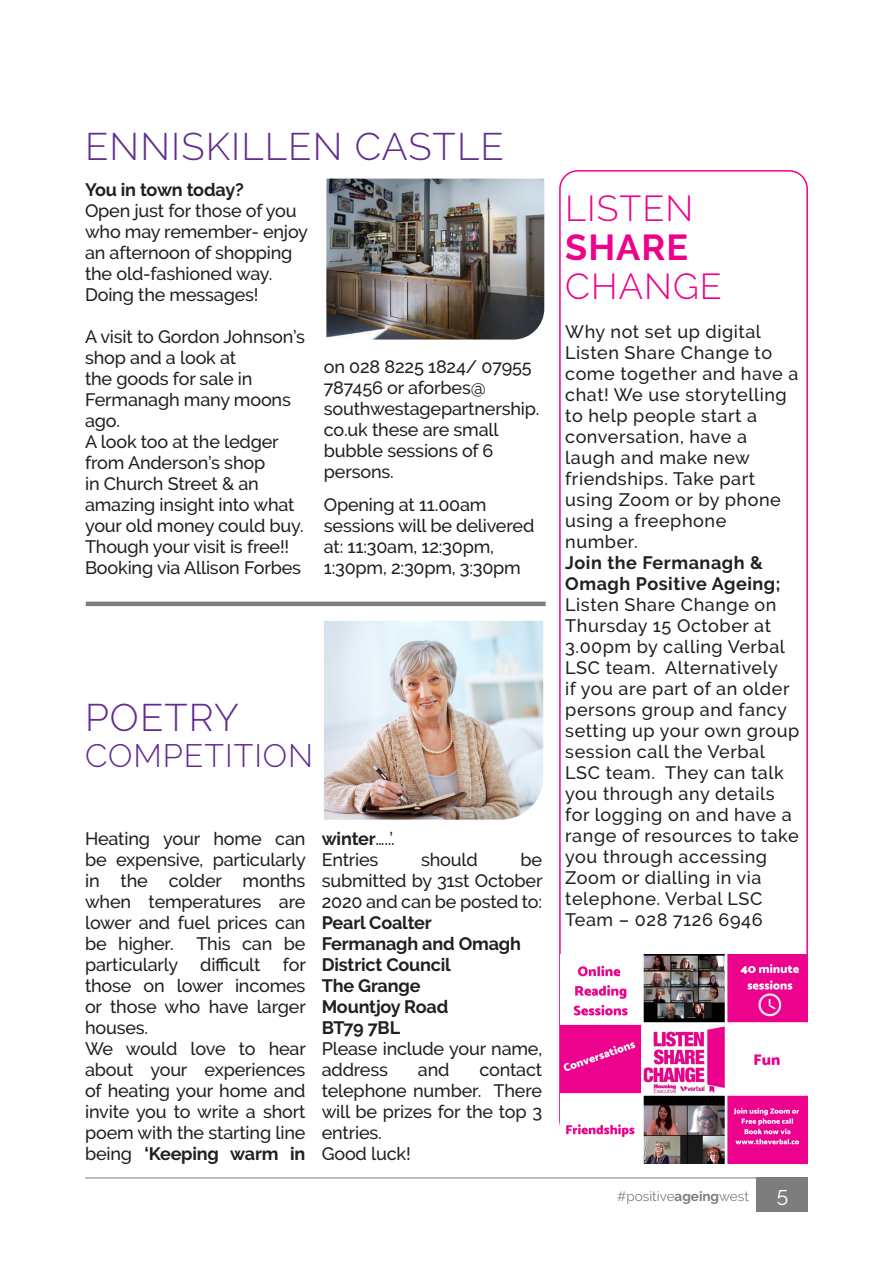
<style>
.page{position:relative;width:893px;height:1263px;background:#fff}
.page>*{position:absolute;margin:0;border:0;box-sizing:border-box;transform-origin:0 0}
.t1{font:300 38.25px "Raleway";letter-spacing:.03em;color:#612d91}
.t2{font:300 36px "Raleway";letter-spacing:.03em;color:#ed028c}
.t3{font:700 36px "Raleway";letter-spacing:.03em;color:#ed028c}
.t4{font:300 32.25px "Raleway";letter-spacing:.03em;color:#612d91}
.t5{font:21px "Raleway";color:#fff}
.t6{font:500 18px/21px "Raleway";letter-spacing:-.01em;color:#231f20}
.t7{font:500 18px/21px "Raleway";letter-spacing:.03em;color:#231f20}
.t8{font:700 18px/21px "Raleway";letter-spacing:-.01em;color:#231f20}
.t9{font:13.5px "Raleway";color:#7e7d7e}
.s1{font-weight:700}
.s2{font-weight:500}
</style>
<div class="page">
<div style="left:757px;top:1178px;width:51px;height:34px;background:#7e7d7e"></div>
<hr style="left:85px;top:1177px;width:723px;height:1px;background:#7e7d7e">
<div style="left:559px;top:170px;width:249px;height:969px;border:2px solid #ed028c;border-radius:18px"></div>
<img style="left:560px;top:955px;width:247px;height:209px">
<img style="left:324px;top:621px;width:219px;height:199px">
<img style="left:326px;top:179px;width:218px;height:161px">
<hr style="left:86px;top:602px;width:460px;height:4px;background:#7e7d7e">
<p class="t1" style="left:85px;top:125px;width:420px">ENNISKILLEN CASTLE</p>
<p class="t8" style="left:85px;top:179px;width:160px">You in town today?</p>
<p class="t6" style="left:85px;top:200px;width:225px">Open just for those of you who may remember- enjoy an afternoon of shopping the old-fashioned way.</p>
<p class="t6" style="left:85px;top:284px;width:175px">Doing the messages!</p>
<p class="t6" style="left:85px;top:326px;width:222px">A visit to Gordon Johnson’s shop and a look at<br>the goods for sale in<br>Fermanagh many moons ago.</p>
<p class="t6" style="left:85px;top:431px;width:220px">A look too at the ledger from Anderson’s shop<br>in Church Street &amp; an amazing insight into what your old money could buy.</p>
<p class="t6" style="left:85px;top:536px;width:218px">Though your visit is free!!<br>Booking via Allison Forbes</p>
<p class="t6" style="left:324px;top:356px;width:217px">on 028 8225 1824/ 07955<br>787456 or aforbes@ southwestagepartnership. co.uk these are small bubble sessions of 6 persons.</p>
<p class="t6" style="left:324px;top:494px;width:212px">Opening at 11.00am sessions will be delivered at: 11:30am, 12:30pm,<br>1:30pm, 2:30pm, 3:30pm</p>
<p class="t1" style="left:85px;top:695px;width:155px">POETRY</p>
<p class="t4" style="left:85px;top:737px;width:230px">COMPETITION</p>
<p class="t6" style="left:85px;top:828px;width:222px;text-align:justify">Heating your home can be expensive, particularly in the colder months when temperatures are lower and fuel prices can be higher.</p>
<p class="t6" style="left:85px;top:933px;width:222px;text-align:justify;text-indent:111px">This can be particularly difficult for those on lower incomes or those who have larger houses.</p>
<p class="t6" style="left:85px;top:1038px;width:222px;text-align:justify">We would love to hear about your experiences of heating your home and invite you to write a short poem with the starting line being <span class="s1">‘Keeping warm in</span></p>
<p class="t8" style="left:322px;top:829px;width:75px">winter<span class="s2">…..’.</span></p>
<p class="t6" style="left:322px;top:849px;width:58px">Entries</p>
<p class="t6" style="left:421px;top:849px;width:58px">should</p>
<p class="t6" style="left:322px;top:849px;width:222px;text-align:justify;text-indent:199px">be submitted by 31st October 2020 and can be posted to:</p>
<p class="t8" style="left:322px;top:913px;width:112px">Pearl Coalter</p>
<p class="t8" style="left:322px;top:934px;width:201px">Fermanagh and Omagh<br>District Council</p>
<p class="t8" style="left:322px;top:976px;width:100px">The Grange</p>
<p class="t8" style="left:322px;top:997px;width:128px">Mountjoy Road</p>
<p class="t8" style="left:322px;top:1018px;width:80px">BT79 7BL</p>
<p class="t6" style="left:322px;top:1038px;width:222px">Please include your name, address</p>
<p class="t6" style="left:418px;top:1059px;width:33px">and</p>
<p class="t6" style="left:322px;top:1059px;width:222px;text-align:justify;text-indent:158px">contact telephone number. There will be prizes for the top 3 entries.</p>
<p class="t6" style="left:322px;top:1143px;width:91px">Good luck!</p>
<p class="t2" style="left:565px;top:187px;width:130px">LISTEN</p>
<p class="t3" style="left:565px;top:227px;width:124px">SHARE</p>
<p class="t2" style="left:565px;top:265px;width:158px">CHANGE</p>
<p class="t7" style="left:565px;top:321px;width:235px">Why not set up digital<br>Listen Share Change to come together and have a chat! We use storytelling to help people start a conversation, have a laugh and make new friendships. Take part using Zoom or by phone using a freephone number.</p>
<p class="t7" style="left:565px;top:552px;width:236px"><span class="s1">Join the Fermanagh &amp;<br>Omagh Positive Ageing;<br></span>Listen Share Change on<br>Thursday 15 October at<br>3.00pm by calling Verbal<br>LSC team. Alternatively<br>if you are part of an older persons group and fancy setting up your own group session call the Verbal<br>LSC team. They can talk you through any details for logging on and have a range of resources to take you through accessing<br>Zoom or dialling in via telephone. Verbal LSC<br>Team – 028 7126 6946</p>
<p class="t9" style="left:617px;top:1188px;width:133px">#positive<span class="s1">ageing</span>west</p>
<p class="t5" style="left:777px;top:1183px;width:13px">5</p>
</div>
